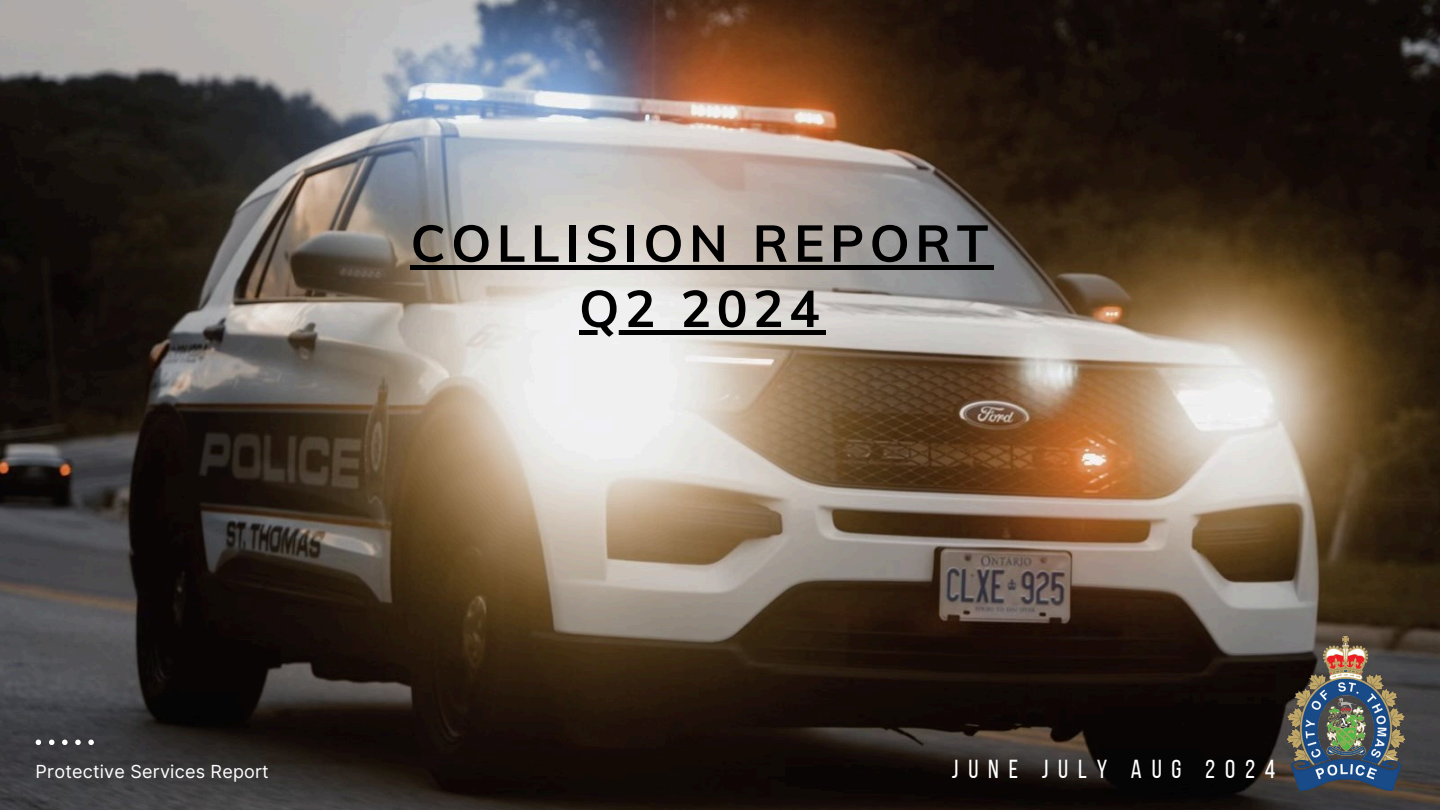
<style>
.page{position:relative;width:1440px;height:810px;background:#fff}
.page>*{position:absolute;margin:0;border:0;box-sizing:border-box;transform-origin:0 0}
.t1{font:700 51.2px "Muli";letter-spacing:.105em;color:#000}
.t2{font:26px "Bebas Neue";letter-spacing:.38em;color:#fff}
.t3{font:18px "Inter";letter-spacing:.015em;color:#fff}
</style>
<div class="page">
<img style="left:0;top:0;width:1440px;height:810px">
<svg style="left:36px;top:740px;width:5px;height:5px"></svg>
<svg style="left:49px;top:740px;width:6px;height:5px"></svg>
<svg style="left:62px;top:740px;width:6px;height:5px"></svg>
<svg style="left:75px;top:740px;width:6px;height:5px"></svg>
<svg style="left:88px;top:740px;width:6px;height:5px"></svg>
<img style="left:1286px;top:636px;width:120px;height:155px">
<hr style="left:411px;top:265px;width:583px;height:4px;background:#000">
<div style="left:579px;top:330px;width:246px;height:5px;background:#000"></div>
<h1 class="t1" style="left:411px;top:210px;width:579px">COLLISION REPORT</h1>
<p class="t1" style="left:579px;top:276px;width:242px">Q2 2024</p>
<p class="t3" style="left:36px;top:760px;width:235px">Protective Services Report</p>
<h2 class="t2" style="left:952px;top:758px;width:325px">JUNE JULY AUG 2024</h2>
</div>
